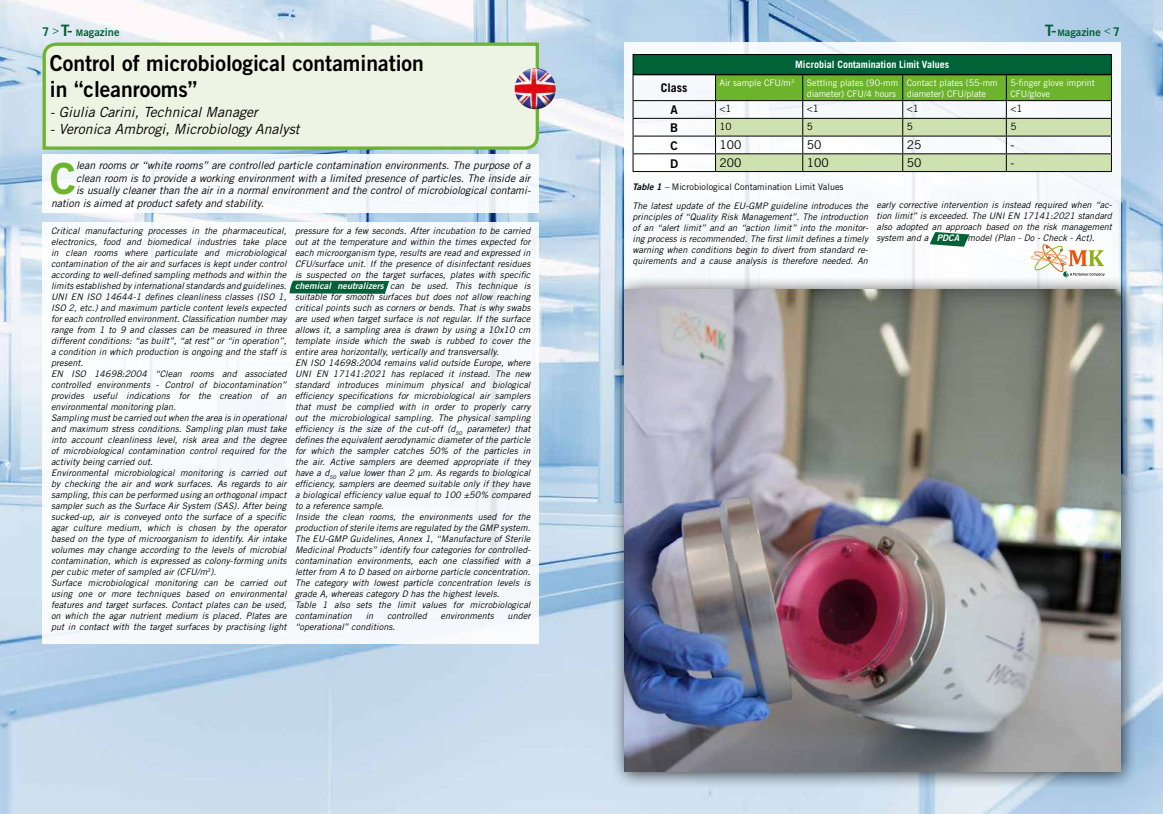
<style>
.page{position:relative;width:1163px;height:814px;background:#fff}
.page>*{position:absolute;margin:0;border:0;box-sizing:border-box;transform-origin:0 0}
.t1{font:43px "Trade Gothic Bold Two";color:#6db42d}
.t2{font:22px/26px "Trade Gothic Bold Two";color:#000;scale:.96 1}
.t3{font:italic 14px "Trade Gothic";color:#000}
.t4{font:12px "Trade Gothic";color:#000}
.t5{font:700 12px "Trade Gothic";color:#000}
.t6{font:12px "Trade Gothic Bold Two";color:#000}
.t7{font:11px "Trade Gothic Bold Two";color:#006237}
.t8{font:italic 10.5px "Trade Gothic";color:#000}
.t9{font:700 10px "Trade Gothic";color:#fff}
.t10{font:10px "Trade Gothic";color:#000}
.t11{font:italic 9px/11px "Trade Gothic";letter-spacing:.01em;color:#000}
.t12{font:9px/10.8px "Trade Gothic";color:#fff}
.t13{font:9px "Trade Gothic";letter-spacing:.005em;color:#000}
.s1{font-family:"Trade Gothic";font-weight:700;font-size:12px}
.s2{font-family:"ITC Franklin Gothic Std";font-weight:500;font-size:17px}
.s3{font-size:9px}
.s4{font-family:"Trade Gothic Bold Two";font-style:italic}
.s5{font-style:italic}
.s6{font-family:"Trade Gothic Bold Two";color:#fff}
</style>
<div class="page">
<img style="left:0;top:0;width:1162px;height:814px">
<svg style="left:41px;top:41px;width:499px;height:110px;background:#e2eed6"></svg>
<img style="left:514px;top:68px;width:42px;height:41px;border-radius:21px">
<div style="left:43px;top:154px;width:496px;height:59px;background:#f7fafc"></div>
<div style="left:624px;top:43px;width:496px;height:246px;background:#fff"></div>
<div style="left:43px;top:223px;width:496px;height:420px;background:#fff"></div>
<svg style="left:929px;top:232px;width:40px;height:15px"></svg>
<svg style="left:289px;top:280px;width:100px;height:14px"></svg>
<div style="left:1031px;top:254px;width:35px;height:6px;border:1px solid #f7b284;border-radius:50%"></div>
<svg style="left:1033px;top:243px;width:71px;height:32px"></svg>
<hr style="left:632px;top:100px;width:83px;height:1px;background:#000">
<hr style="left:632px;top:118px;width:83px;height:1px;background:#000">
<hr style="left:632px;top:136px;width:83px;height:1px;background:#000">
<hr style="left:632px;top:153px;width:83px;height:1px;background:#000">
<svg style="left:632px;top:75px;width:1px;height:96px"></svg>
<svg style="left:715px;top:75px;width:396px;height:96px"></svg>
<hr style="left:632px;top:171px;width:83px;height:1px;background:#000">
<hr style="left:715px;top:171px;width:87px;height:1px;background:#000">
<hr style="left:802px;top:171px;width:100px;height:1px;background:#000">
<hr style="left:902px;top:171px;width:104px;height:1px;background:#000">
<hr style="left:1006px;top:171px;width:105px;height:1px;background:#000">
<div style="left:633px;top:54px;width:478px;height:20px;background:#006237"></div>
<div style="left:632px;top:54px;width:479px;height:21px;border:1px solid #000"></div>
<div style="left:610px;top:275px;width:527px;height:514px;background:#000;opacity:.75"></div>
<img style="left:624px;top:289px;width:496px;height:482px">
<p class="t7" style="left:43px;top:25px;width:78px"><span class="s1">7</span> <sup>&gt;</sup> <span class="s2">T-</span> <span class="s3">M</span>agazine</p>
<p class="t7" style="left:1044px;top:25px;width:76px"><span class="s2">T-</span> <span class="s3">M</span>agazine <sup>&lt;</sup> <span class="s1">7</span></p>
<h2 class="t2" style="left:50px;top:50px;width:391px">Control of microbiological contamination in “cleanrooms”</h2>
<h3 class="t3" style="left:50px;top:104px;width:209px">- Giulia Carini, Technical Manager</h3>
<h3 class="t3" style="left:50px;top:121px;width:251px">- Veronica Ambrogi, Microbiology Analyst</h3>
<h1 class="t1" style="left:50px;top:152px;width:28px">C</h1>
<p class="t8" style="left:76px;top:159px;width:456px">lean rooms or “white rooms” are controlled particle contamination environments. The purpose of a</p>
<p class="t9" style="left:795px;top:59px;width:156px">Microbial Contamination Limit Values</p>
<p class="t12" style="left:719px;top:77px;width:76px">Air sample CFU/m<sup>3</sup></p>
<p class="t12" style="left:806px;top:77px;width:93px">Settling plates (90-mm diameter) CFU/4 hours</p>
<p class="t12" style="left:906px;top:77px;width:92px">Contact plates (55-mm diameter) CFU/plate</p>
<p class="t12" style="left:1010px;top:77px;width:86px">5-finger glove imprint<br>CFU/glove</p>
<h3 class="t5" style="left:661px;top:80px;width:28px">Class</h3>
<h3 class="t6" style="left:670px;top:103px;width:9px">A</h3>
<p class="t10" style="left:719px;top:103px;width:14px">&lt;1</p>
<p class="t10" style="left:806px;top:103px;width:14px">&lt;1</p>
<p class="t10" style="left:906px;top:103px;width:14px">&lt;1</p>
<p class="t10" style="left:1010px;top:103px;width:14px">&lt;1</p>
<h3 class="t6" style="left:670px;top:120px;width:10px">B</h3>
<p class="t10" style="left:719px;top:120px;width:14px">10</p>
<p class="t10" style="left:806px;top:120px;width:8px">5</p>
<p class="t10" style="left:906px;top:120px;width:8px">5</p>
<p class="t10" style="left:1010px;top:120px;width:8px">5</p>
<h3 class="t6" style="left:670px;top:138px;width:9px">C</h3>
<h3 class="t4" style="left:719px;top:138px;width:23px">100</h3>
<h3 class="t4" style="left:806px;top:138px;width:16px">50</h3>
<h3 class="t4" style="left:906px;top:138px;width:16px">25</h3>
<h3 class="t4" style="left:1010px;top:138px;width:5px">-</h3>
<h3 class="t6" style="left:670px;top:156px;width:10px">D</h3>
<h3 class="t4" style="left:719px;top:156px;width:23px">200</h3>
<h3 class="t4" style="left:806px;top:156px;width:23px">100</h3>
<h3 class="t4" style="left:906px;top:156px;width:16px">50</h3>
<h3 class="t4" style="left:1010px;top:156px;width:5px">-</h3>
<p class="t13" style="left:632px;top:181px;width:212px"><span class="s4">Table 1</span> <span class="s5">–</span> Microbiological Contamination Limit Values</p>
<p class="t8" style="left:76px;top:172px;width:456px">clean room is to provide a working environment with a limited presence of particles. The inside air</p>
<p class="t8" style="left:76px;top:184px;width:456px">is usually cleaner than the air in a normal environment and the control of microbiological contami-</p>
<p class="t8" style="left:51px;top:197px;width:214px">nation is aimed at product safety and stability.</p>
<p class="t11" style="left:51px;top:225px;width:237px">Critical manufacturing processes in the pharmaceutical, electronics, food and biomedical industries take place in clean rooms where particulate and microbiological contamination of the air and surfaces is kept under control according to well-defined sampling methods and within the limits established by international standards and guidelines.<br>UNI EN ISO 14644-1 defines cleanliness classes (ISO 1, ISO 2, etc.) and maximum particle content levels expected for each controlled environment. Classification number may range from 1 to 9 and classes can be measured in three different conditions: “as built”, “at rest” or “in operation”, a condition in which production is ongoing and the staff is present.<br>EN ISO 14698:2004 “Clean rooms and associated controlled environments - Control of biocontamination” provides useful indications for the creation of an environmental monitoring plan.<br>Sampling must be carried out when the area is in operational and maximum stress conditions. Sampling plan must take into account cleanliness level, risk area and the degree of microbiological contamination control required for the activity being carried out.<br>Environmental microbiological monitoring is carried out by checking the air and work surfaces. As regards to air sampling, this can be performed using an orthogonal impact sampler such as the Surface Air System (SAS). After being sucked-up, air is conveyed onto the surface of a specific agar culture medium, which is chosen by the operator based on the type of microorganism to identify. Air intake volumes may change according to the levels of microbial contamination, which is expressed as colony-forming units per cubic meter of sampled air (CFU/m<sup>3</sup>).<br>Surface microbiological monitoring can be carried out using one or more techniques based on environmental features and target surfaces. Contact plates can be used, on which the agar nutrient medium is placed. Plates are put in contact with the target surfaces by practising light</p>
<p class="t11" style="left:295px;top:225px;width:237px">pressure for a few seconds. After incubation to be carried out at the temperature and within the times expected for each microorganism type, results are read and expressed in CFU/surface unit. If the presence of disinfectant residues is suspected on the target surfaces, plates with specific <span class="s6">chemical neutralizers</span> can be used. This technique is suitable for smooth surfaces but does not allow reaching critical points such as corners or bends. That is why swabs are used when target surface is not regular. If the surface allows it, a sampling area is drawn by using a 10x10 cm template inside which the swab is rubbed to cover the entire area horizontally, vertically and transversally.<br>EN ISO 14698:2004 remains valid outside Europe, where UNI EN 17141:2021 has replaced it instead. The new standard introduces minimum physical and biological efficiency specifications for microbiological air samplers that must be complied with in order to properly carry out the microbiological sampling. The physical sampling efficiency is the size of the cut-off (d<sub>50</sub> parameter) that defines the equivalent aerodynamic diameter of the particle for which the sampler catches 50% of the particles in the air. Active samplers are deemed appropriate if they have a d<sub>50</sub> value lower than 2 µm. As regards to biological efficiency, samplers are deemed suitable only if they have a biological efficiency value equal to 100 ±50% compared to a reference sample.<br>Inside the clean rooms, the environments used for the production of sterile items are regulated by the GMP system.<br>The EU-GMP Guidelines, Annex 1, “Manufacture of Sterile Medicinal Products” identify four categories for controlled&shy;contamination environments, each one classified with a letter from A to D based on airborne particle concentration.<br>The category with lowest particle concentration levels is grade A, whereas category D has the highest levels.<br>Table 1 also sets the limit values for microbiological contamination</p>
<p class="t11" style="left:632px;top:200px;width:237px;text-align:justify">The latest update of the EU-GMP guideline introduces the principles of “Quality Risk Management”. The introduction of an “alert limit” and an “action limit” into the monitor&shy;ing process is recommended. The first limit defines a timely warning when conditions begin to divert from standard re&shy;quirements and a cause analysis is therefore needed. An</p>
<p class="t11" style="left:876px;top:199px;width:237px;text-align:justify">early corrective intervention is instead required when “ac&shy;tion limit” is exceeded. The UNI EN 17141:2021 standard also adopted an approach based on the risk management system and a <span class="s6">PDCA</span> model (Plan - Do - Check - Act).</p>
<p class="t11" style="left:365px;top:610px;width:9px">in</p>
<p class="t11" style="left:387px;top:610px;width:41px">controlled</p>
<p class="t11" style="left:440px;top:610px;width:55px">environments</p>
<p class="t11" style="left:507px;top:610px;width:24px">under</p>
<p class="t11" style="left:295px;top:621px;width:102px">“operational” conditions.</p>
</div>
